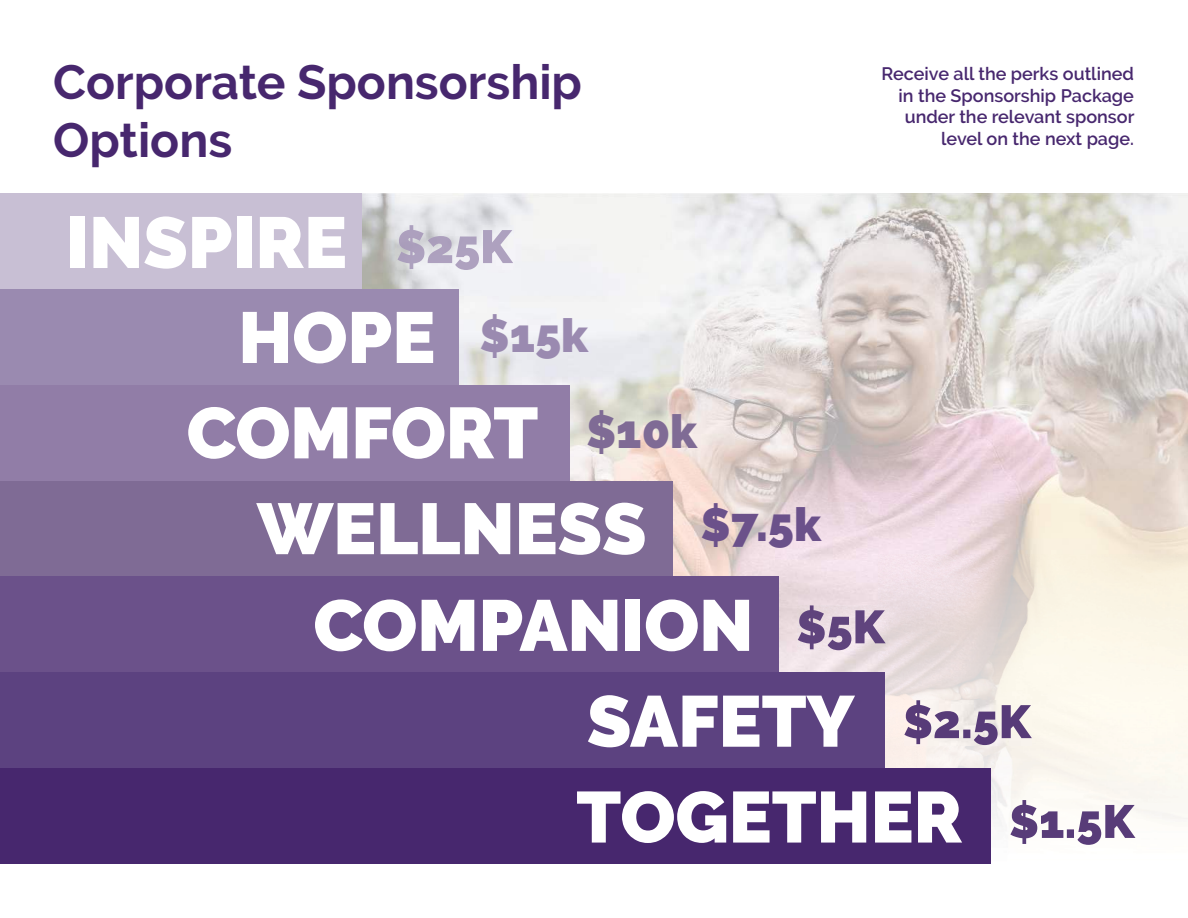
<style>
.page{position:relative;width:1188px;height:918px;background:#fff}
.page>*{position:absolute;margin:0;border:0;box-sizing:border-box;transform-origin:0 0}
.t1{font:900 72px "Raleway";color:#fff}
.t2{font:700 48px/57.6px "Raleway";color:#47276e}
.t3{font:900 46.5px "Raleway";color:#6b518a}
.t4{font:900 46.5px "Raleway";color:#9a8ab0}
.t5{font:900 46.5px "Raleway";color:#7f6b95}
.t6{font:600 18px/21.6px "Raleway";color:#47276e;text-align:right}
</style>
<div class="page">
<img style="left:361px;top:193px;width:517px;height:206px">
<img style="left:878px;top:193px;width:310px;height:671px">
<img style="left:569px;top:399px;width:310px;height:103px">
<img style="left:672px;top:502px;width:207px;height:170px">
<div style="left:0;top:481px;width:672px;height:96px;background:#7f6b95"></div>
<div style="left:0;top:577px;width:778px;height:95px;background:#6b518a"></div>
<div style="left:0;top:672px;width:884px;height:96px;background:#5c4280"></div>
<div style="left:0;top:768px;width:990px;height:96px;background:#47276e"></div>
<img style="left:798px;top:605px;width:88px;height:45px">
<img style="left:904px;top:700px;width:128px;height:45px">
<img style="left:1010px;top:800px;width:125px;height:45px">
<div style="left:0;top:193px;width:361px;height:96px;background:#c8bfd4"></div>
<img style="left:398px;top:225px;width:115px;height:45px">
<div style="left:0;top:385px;width:569px;height:96px;background:#917da7"></div>
<div style="left:0;top:289px;width:459px;height:96px;background:#9a8ab0"></div>
<h2 class="t2" style="left:53px;top:56px;width:530px">Corporate Sponsorship<br>Options</h2>
<h1 class="t1" style="left:66px;top:209px;width:282px">INSPIRE</h1>
<h1 class="t1" style="left:238px;top:304px;width:198px">HOPE</h1>
<h3 class="t4" style="left:480px;top:314px;width:110px">$15k</h3>
<h1 class="t1" style="left:187px;top:400px;width:353px">COMFORT</h1>
<h3 class="t5" style="left:586px;top:410px;width:113px">$10k</h3>
<h1 class="t1" style="left:257px;top:496px;width:391px">WELLNESS</h1>
<h3 class="t3" style="left:701px;top:503px;width:122px">$7.5k</h3>
<h1 class="t1" style="left:313px;top:592px;width:442px">COMPANION</h1>
<h1 class="t1" style="left:587px;top:688px;width:269px">SAFETY</h1>
<p class="t6" style="left:882px;top:64px;width:254px">Receive all the perks outlined in the Sponsorship Package under the relevant sponsor level on the next page.</p>
<h1 class="t1" style="left:576px;top:784px;width:387px">TOGETHER</h1>
</div>
